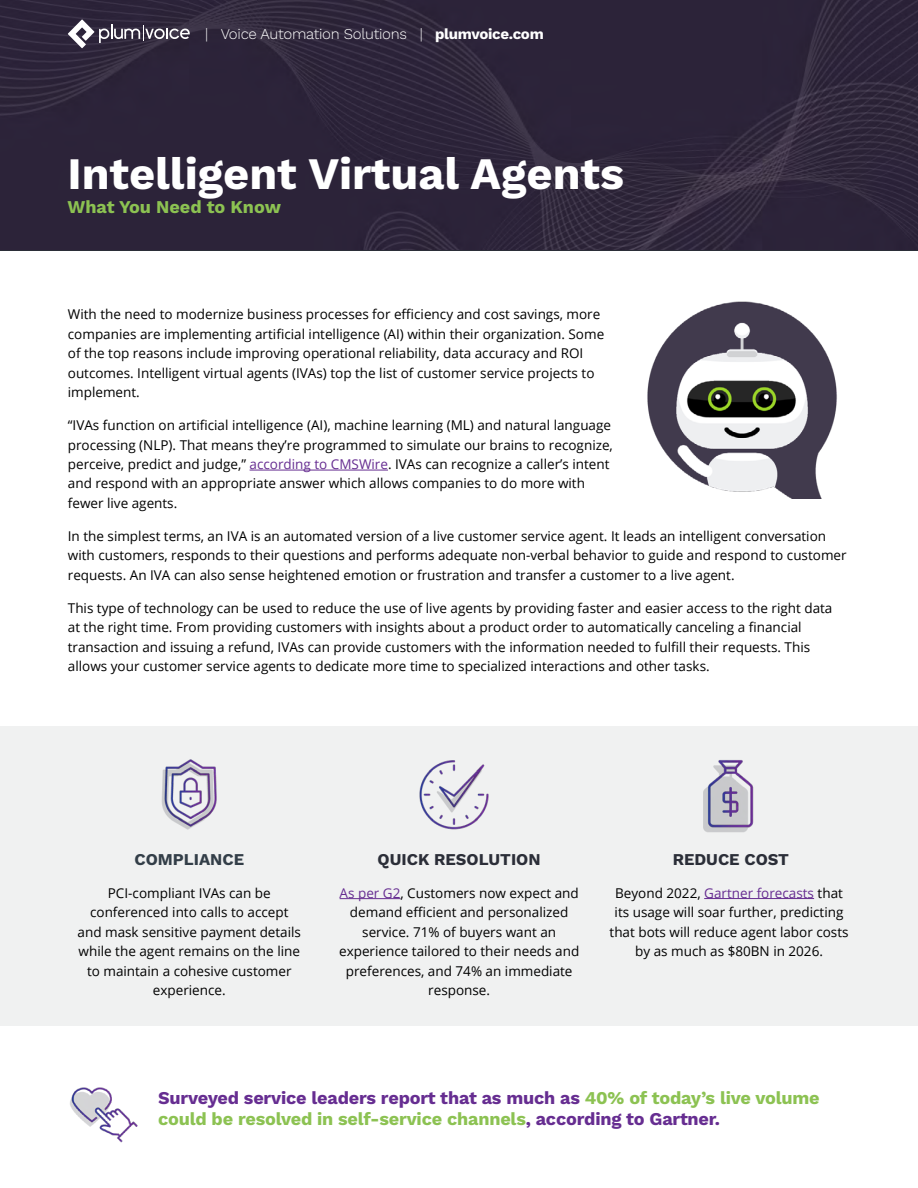
<style>
.page{position:relative;width:918px;height:1188px;background:#fff}
.page>*{position:absolute;margin:0;border:0;box-sizing:border-box;transform-origin:0 0}
.t1{font:700 45px "Work Sans";color:#fff}
.t2{font:700 18px/21px "Work Sans";letter-spacing:-.01em;color:#662d91}
.t3{font:700 18px "Work Sans";color:#8cc252}
.t4{font:700 16.5px "Work Sans";color:#2b2e38}
.t5{font:700 16.5px "Work Sans";color:#333e48}
.t6{font:300 15px "Work Sans";letter-spacing:-.02em;color:#fff}
.t7{font:13.5px/19.5px "Open Sans";color:#000}
.s1{font-weight:700}
.s2{color:#662d91}
.s3{color:#8cc252}
</style>
<div class="page">
<img style="left:0;top:0;width:918px;height:249px">
<hr style="left:250px;top:470px;width:138px;height:1px;background:#662d91">
<svg style="left:68px;top:19px;width:122px;height:29px;background:#595363"></svg>
<img style="left:70px;top:1087px;width:68px;height:56px">
<div style="left:0;top:726px;width:918px;height:300px;background:#f0f1f1"></div>
<hr style="left:340px;top:898px;width:61px;height:1px;background:#662d91">
<hr style="left:704px;top:898px;width:110px;height:1px;background:#662d91">
<img style="left:419px;top:760px;width:70px;height:70px">
<img style="left:703px;top:760px;width:51px;height:72px">
<img style="left:161px;top:759px;width:56px;height:71px">
<img style="left:647px;top:301px;width:190px;height:198px">
<p class="t6" style="left:205px;top:25px;width:340px">| Voice Automation Solutions | <span class="s1">plumvoice.com</span></p>
<h1 class="t1" style="left:68px;top:148px;width:558px">Intelligent Virtual Agents</h1>
<h2 class="t3" style="left:68px;top:197px;width:215px">What You Need to Know</h2>
<p class="t7" style="left:68px;top:304px;width:538px">With the need to modernize business processes for efficiency and cost savings, more companies are implementing artificial intelligence (AI) within their organization. Some of the top reasons include improving operational reliability, data accuracy and ROI outcomes. Intelligent virtual agents (IVAs) top the list of customer service projects to implement.</p>
<p class="t7" style="left:68px;top:415px;width:547px">“IVAs function on artificial intelligence (AI), machine learning (ML) and natural language processing (NLP). That means they’re programmed to simulate our brains to recognize, perceive, predict and judge,” <span class="s2">according to CMSWire</span>. IVAs can recognize a caller’s intent and respond with an appropriate answer which allows companies to do more with fewer live agents.</p>
<p class="t7" style="left:68px;top:526px;width:780px">In the simplest terms, an IVA is an automated version of a live customer service agent. It leads an intelligent conversation with customers, responds to their questions and performs adequate non-verbal behavior to guide and respond to customer requests. An IVA can also sense heightened emotion or frustration and transfer a customer to a live agent.</p>
<p class="t7" style="left:68px;top:598px;width:766px">This type of technology can be used to reduce the use of live agents by providing faster and easier access to the right data at the right time. From providing customers with insights about a product order to automatically canceling a financial transaction and issuing a refund, IVAs can provide customers with the information needed to fulfill their requests. This allows your customer service agents to dedicate more time to specialized interactions and other tasks.</p>
<p class="t5" style="left:134px;top:849px;width:111px">COMPLIANCE</p>
<p class="t7" style="left:78px;top:883px;width:225px;text-align:center">PCI-compliant IVAs can be conferenced into calls to accept and mask sensitive payment details while the agent remains on the line to maintain a cohesive customer experience.</p>
<p class="t4" style="left:378px;top:849px;width:165px">QUICK RESOLUTION</p>
<p class="t7" style="left:339px;top:883px;width:242px;text-align:center"><span class="s2">As per G2</span>, Customers now expect and demand efficient and personalized service. 71% of buyers want an experience tailored to their needs and preferences, and 74% an immediate response.</p>
<p class="t4" style="left:673px;top:849px;width:118px">REDUCE COST</p>
<p class="t7" style="left:610px;top:883px;width:241px;text-align:center">Beyond 2022, <span class="s2">Gartner forecasts</span> that its usage will soar further, predicting that bots will reduce agent labor costs by as much as $80BN in 2026.</p>
<h2 class="t2" style="left:158px;top:1088px;width:663px">Surveyed service leaders report that as much as <span class="s3">40% of today’s live volume could be resolved in self-service channels</span>, according to Gartner.</h2>
</div>
